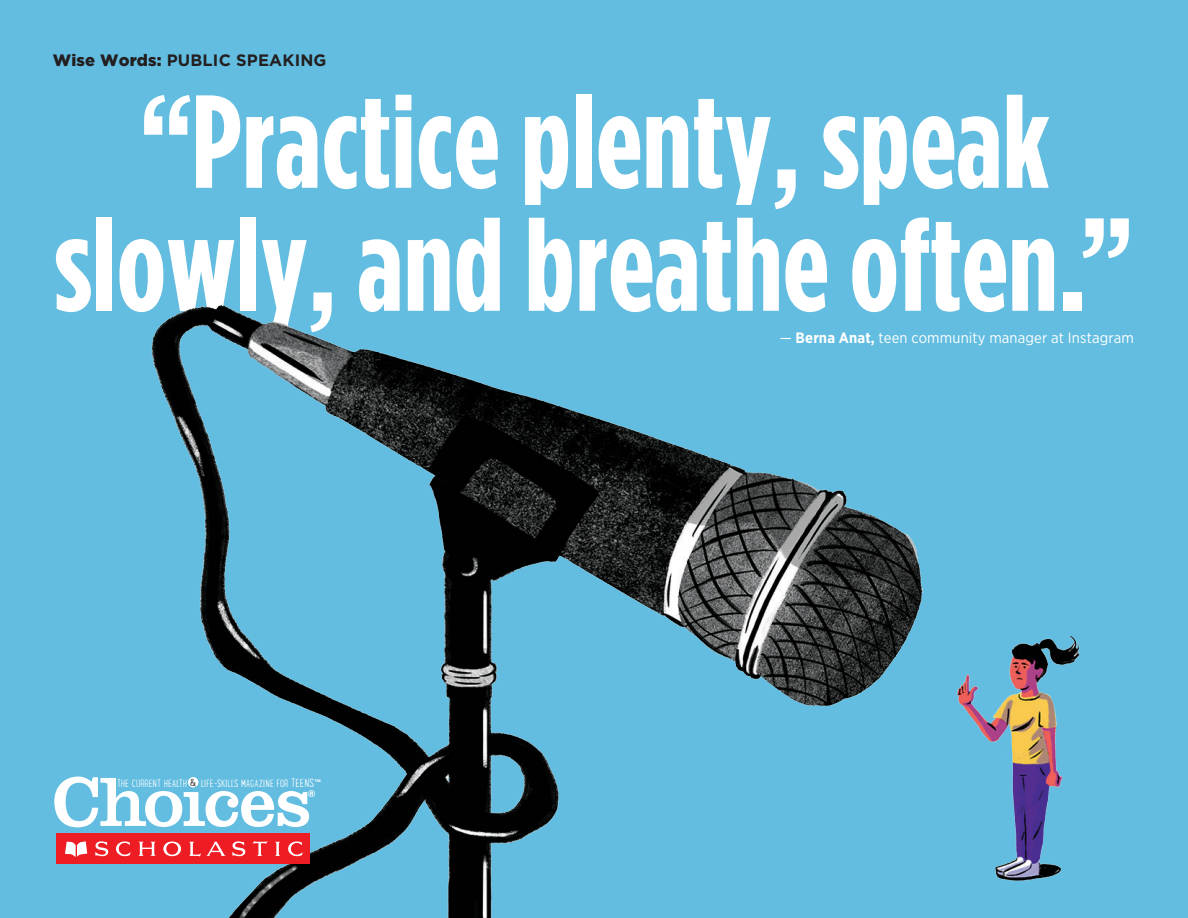
<style>
.page{position:relative;width:1188px;height:918px;background:#62bde0}
.page>*{position:absolute;margin:0;border:0;box-sizing:border-box;transform-origin:0 0}
.t1{font:700 132px/123px "Gotham Condensed";color:#fff;text-align:center}
.t2{font:72.3px "Clarendon";letter-spacing:-.025em;color:#fff}
.t3{font:700 16.5px "Gotham";letter-spacing:.01em;color:#231f20}
.t4{font:15px "Gotham Narrow";letter-spacing:.01em;color:#fff}
.t5{font:300 11.25px "Lunch Box";letter-spacing:.005em;color:#fff}
.t6{font:300 10.8px "Lunch Box";color:#231f20;scale:1.2 1}
.t7{font:700 9.45px "Helvetica";color:#fff}
.t8{font:700 6.6px "Helvetica Neue";color:#fff}
.s1{font-weight:900}
.s2{font-weight:700}
.s3{font-size:12.45px}
</style>
<div class="page">
<img style="left:151px;top:304px;width:929px;height:614px">
<div style="left:56px;top:833px;width:253px;height:31px;background:#ee1d23"></div>
<svg style="left:95px;top:841px;width:14px;height:15px"></svg>
<svg style="left:116px;top:841px;width:14px;height:15px"></svg>
<svg style="left:65px;top:841px;width:22px;height:16px"></svg>
<svg style="left:275px;top:842px;width:5px;height:14px"></svg>
<svg style="left:288px;top:841px;width:15px;height:15px"></svg>
<svg style="left:138px;top:842px;width:18px;height:14px"></svg>
<svg style="left:232px;top:841px;width:14px;height:15px"></svg>
<svg style="left:252px;top:841px;width:16px;height:15px"></svg>
<svg style="left:163px;top:842px;width:18px;height:14px"></svg>
<svg style="left:189px;top:842px;width:37px;height:14px"></svg>
<p class="t3" style="left:53px;top:51px;width:275px"><span class="s1">Wise Words:</span> PUBLIC SPEAKING</p>
<p class="t1" style="left:54px;top:80px;width:1081px">“Practice plenty, speak slowly, and breathe often.”</p>
<p class="t4" style="left:780px;top:329px;width:356px">— <span class="s2">Berna Anat,</span> teen community manager at Instagram</p>
<p class="t2" style="left:52px;top:759px;width:260px">Choices</p>
<p class="t5" style="left:117px;top:776px;width:71px">THE CURRENT HEALTH</p>
<p class="t5" style="left:201px;top:776px;width:114px">LIFE-SKILLS MAGAZINE FOR <span class="s3">TEENS</span></p>
<p class="t6" style="left:190px;top:775px;width:7px">&amp;</p>
<p class="t8" style="left:315px;top:777px;width:8px">™</p>
<p class="t7" style="left:308px;top:786px;width:8px">®</p>
</div>
